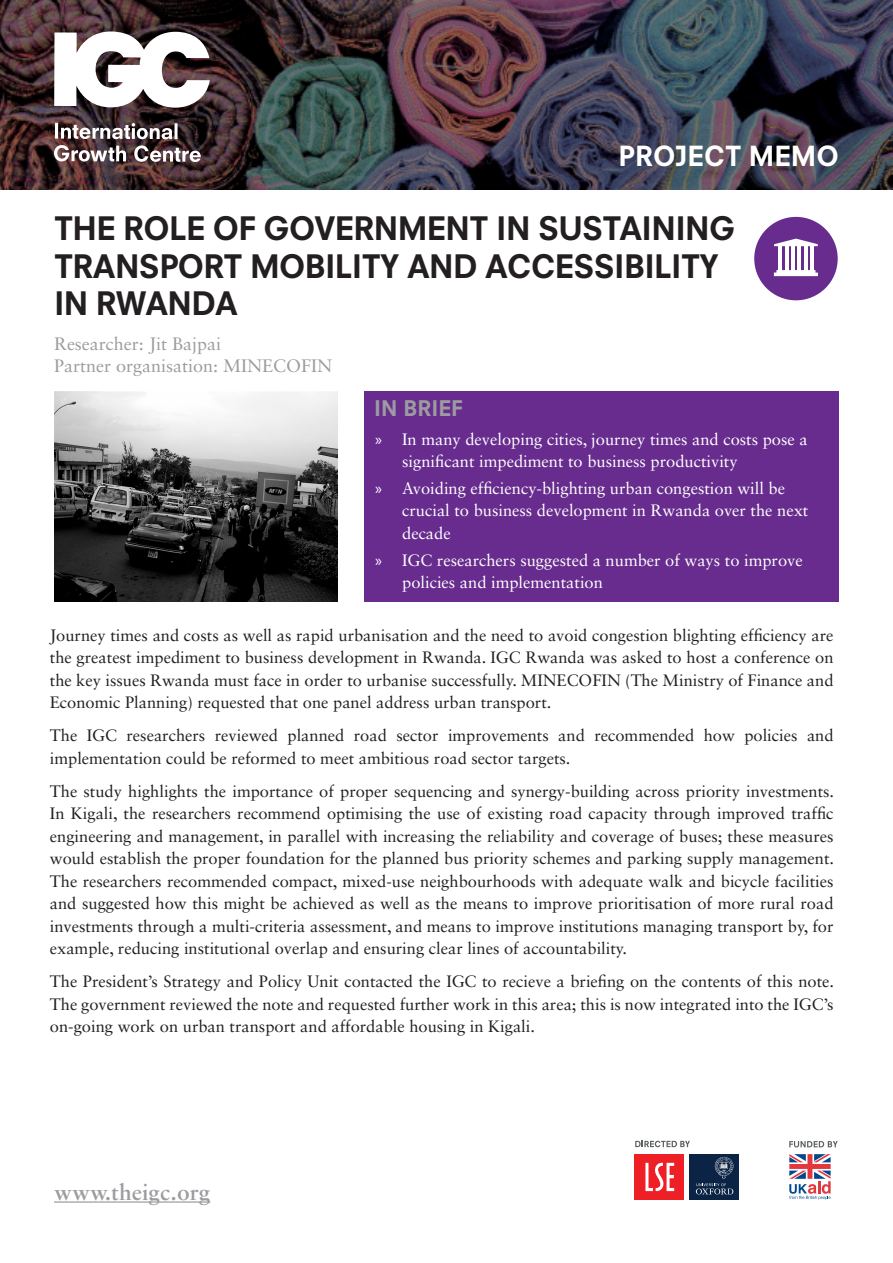
<style>
.page{position:relative;width:893px;height:1263px;background:#fff}
.page>*{position:absolute;margin:0;border:0;box-sizing:border-box;transform-origin:0 0}
.t1{font:800 31.5px/37.8px "Neuzeit SLT Std";letter-spacing:-.02em;color:#231f20}
.Heading_3__subhead{font:800 27px "Neuzeit SLT Std";color:#fff}
.Heading_3__subhead-2{font:600 24px "Sabon MT Std";color:#9c9ca0}
.Heading_3__subhead-3{font:800 21px "Neuzeit SLT Std";color:#9c9ca0}
.t2{font:18px "Sabon LT Std";color:#9c9ca0}
.Body{font:16.5px/22.5px "Sabon LT Std";color:#231f20;text-align:justify}
.t3{font:16.5px/22.5px "Sabon LT Std";color:#fff}
.s1{font-family:"Myriad Pro"}
</style>
<div class="page">
<img style="left:0;top:0;width:893px;height:189px">
<svg style="left:54px;top:31px;width:156px;height:77px"></svg>
<svg style="left:54px;top:145px;width:147px;height:17px"></svg>
<svg style="left:55px;top:123px;width:123px;height:16px"></svg>
<div style="left:364px;top:392px;width:475px;height:210px;background:#672c8e"></div>
<img style="left:54px;top:392px;width:283px;height:210px">
<div style="left:754px;top:217px;width:84px;height:83px;background:#672c8e;border-radius:50%"></div>
<svg style="left:774px;top:270px;width:44px;height:6px"></svg>
<hr style="left:778px;top:245px;width:4px;height:26px;background:#fff">
<hr style="left:785px;top:245px;width:3px;height:26px;background:#fff">
<hr style="left:791px;top:245px;width:4px;height:26px;background:#fff">
<hr style="left:797px;top:245px;width:4px;height:26px;background:#fff">
<hr style="left:804px;top:245px;width:3px;height:26px;background:#fff">
<hr style="left:810px;top:245px;width:4px;height:26px;background:#fff">
<svg style="left:774px;top:239px;width:44px;height:7px"></svg>
<svg style="left:635px;top:1141px;width:55px;height:6px"></svg>
<div style="left:634px;top:1154px;width:50px;height:45px;background:#ee2025"></div>
<svg style="left:645px;top:1163px;width:29px;height:28px"></svg>
<div style="left:689px;top:1154px;width:50px;height:45px;background:#0b2344"></div>
<svg style="left:696px;top:1157px;width:37px;height:37px"></svg>
<svg style="left:789px;top:1141px;width:49px;height:6px"></svg>
<svg style="left:789px;top:1154px;width:42px;height:46px"></svg>
<hr style="left:54px;top:1201px;width:156px;height:1px;background:#9c9ca0">
<p class="Heading_3__subhead" style="left:618px;top:140px;width:222px">PROJECT MEMO</p>
<p class="t1" style="left:54px;top:209px;width:683px">THE ROLE OF GOVERNMENT IN SUSTAINING<br>TRANSPORT MOBILITY AND ACCESSIBILITY<br>IN RWANDA</p>
<p class="t2" style="left:54px;top:333px;width:169px">Researcher: Jit Bajpai</p>
<p class="t2" style="left:54px;top:355px;width:280px">Partner organisation: MINECOFIN</p>
<p class="Heading_3__subhead-3" style="left:374px;top:396px;width:90px">IN BRIEF</p>
<p class="t3" style="left:402px;top:427px;width:407px;text-indent:-27px"><span class="s1">»</span> In many developing cities, journey times and costs pose a significant impediment to business productivity</p>
<p class="t3" style="left:402px;top:477px;width:408px;text-indent:-27px"><span class="s1">»</span> Avoiding efficiency-blighting urban congestion will be crucial to business development in Rwanda over the next decade</p>
<p class="t3" style="left:402px;top:548px;width:402px;text-indent:-27px"><span class="s1">»</span> IGC researchers suggested a number of ways to improve policies and implementation</p>
<p class="Body" style="left:50px;top:623px;width:785px">Journey times and costs as well as rapid urbanisation and the need to avoid congestion blighting efficiency are the greatest impediment to business development in Rwanda. IGC Rwanda was asked to host a conference on the key issues Rwanda must face in order to urbanise successfully. MINECOFIN (The Ministry of Finance and Economic Planning) requested that one panel address urban transport.</p>
<p class="Body" style="left:50px;top:724px;width:785px">The IGC researchers reviewed planned road sector improvements and recommended how policies and implementation could be reformed to meet ambitious road sector targets.</p>
<p class="Body" style="left:50px;top:779px;width:786px">The study highlights the importance of proper sequencing and synergy-building across priority investments.<br>In Kigali, the researchers recommend optimising the use of existing road capacity through improved traffic engineering and management, in parallel with increasing the reliability and coverage of buses; these measures would establish the proper foundation for the planned bus priority schemes and parking supply management.<br>The researchers recommended compact, mixed-use neighbourhoods with adequate walk and bicycle facilities and suggested how this might be achieved as well as the means to improve prioritisation of more rural road investments through a multi-criteria assessment, and means to improve institutions managing transport by, for example, reducing institutional overlap and ensuring clear lines of accountability.</p>
<p class="Body" style="left:50px;top:970px;width:786px">The President’s Strategy and Policy Unit contacted the IGC to recieve a briefing on the contents of this note.<br>The government reviewed the note and requested further work in this area; this is now integrated into the IGC’s on-going work on urban transport and affordable housing in Kigali.</p>
<p class="Heading_3__subhead-2" style="left:54px;top:1177px;width:158px">www.theigc.org</p>
</div>
